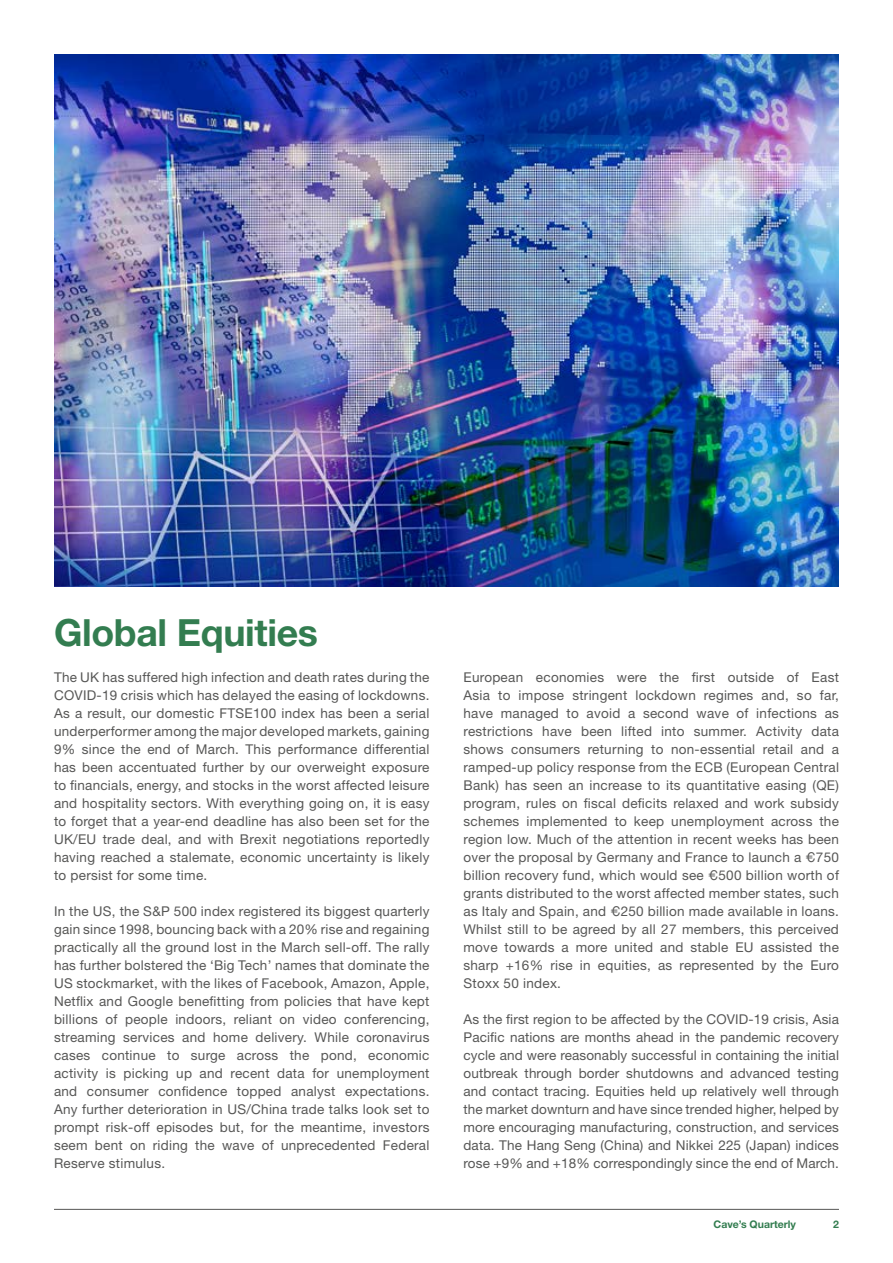
<style>
.page{position:relative;width:893px;height:1263px;background:#fff}
.page>*{position:absolute;margin:0;border:0;box-sizing:border-box;transform-origin:0 0}
.t1{font:700 37.5px "Helvetica Neue";letter-spacing:-.01em;color:#337d50}
.t2{font:13.5px/18px "Helvetica Neue";letter-spacing:.02em;color:#575756;text-align:justify}
.t3{font:700 10.5px "Helvetica Neue";color:#337d50}
.s1{font-family:"Helvetica"}
</style>
<div class="page">
<hr style="left:54px;top:1209px;width:785px;height:1px;background:#575756">
<img style="left:54px;top:54px;width:785px;height:533px">
<h1 class="t1" style="left:54px;top:609px;width:265px">Global Equities</h1>
<p class="t2" style="left:54px;top:668px;width:377px">The UK has suffered high infection and death rates during the COVID-19 crisis which has delayed the easing of lockdowns.<br>As a result, our domestic FTSE100 index has been a serial underperformer among the major developed markets, gaining 9% since the end of March. This performance differential has been accentuated further by our overweight exposure to financials, energy, and stocks in the worst affected leisure and hospitality sectors. With everything going on, it is easy to forget that a year-end deadline has also been set for the UK/EU trade deal, and with Brexit negotiations reportedly having reached a stalemate, economic uncertainty is likely to persist for some time.</p>
<p class="t2" style="left:54px;top:902px;width:377px">In the US, the S&amp;P 500 index registered its biggest quarterly gain since 1998, bouncing back with a 20% rise and regaining practically all the ground lost in the March sell-off. The rally has further bolstered the ‘Big Tech’ names that dominate the US stockmarket, with the likes of Facebook, Amazon, Apple, Netflix and Google benefitting from policies that have kept billions of people indoors, reliant on video conferencing, streaming services and home delivery. While coronavirus cases continue to surge across the pond, economic activity is picking up and recent data for unemployment and consumer confidence topped analyst expectations.<br>Any further deterioration in US/China trade talks look set to prompt risk-off episodes but, for the meantime, investors seem bent on riding the wave of unprecedented Federal Reserve stimulus.</p>
<p class="t2" style="left:463px;top:667px;width:377px">European economies were the first outside of East Asia to impose stringent lockdown regimes and, so far, have managed to avoid a second wave of infections as restrictions have been lifted into summer. Activity data shows consumers returning to non-essential retail and a ramped-up policy response from the ECB (European Central Bank) has seen an increase to its quantitative easing (QE) program, rules on fiscal deficits relaxed and work subsidy schemes implemented to keep unemployment across the region low. Much of the attention in recent weeks has been over the proposal by Germany and France to launch a <span class="s1">€</span>750 billion recovery fund, which would see <span class="s1">€</span>500 billion worth of grants distributed to the worst affected member states, such as Italy and Spain, and <span class="s1">€</span>250 billion made available in loans.<br>Whilst still to be agreed by all 27 members, this perceived move towards a more united and stable EU assisted the sharp +16% rise in equities, as represented by the Euro Stoxx 50 index.</p>
<p class="t2" style="left:463px;top:1009px;width:377px">As the first region to be affected by the COVID-19 crisis, Asia Pacific nations are months ahead in the pandemic recovery cycle and were reasonably successful in containing the initial outbreak through border shutdowns and advanced testing and contact tracing. Equities held up relatively well through the market downturn and have since trended higher, helped by more encouraging manufacturing, construction, and services data. The Hang Seng (China) and Nikkei 225 (Japan) indices rose +9% and +18% correspondingly since the end of March.</p>
<p class="t3" style="left:714px;top:1218px;width:84px">Cave’s Quarterly</p>
<p class="t3" style="left:833px;top:1218px;width:7px">2</p>
</div>
